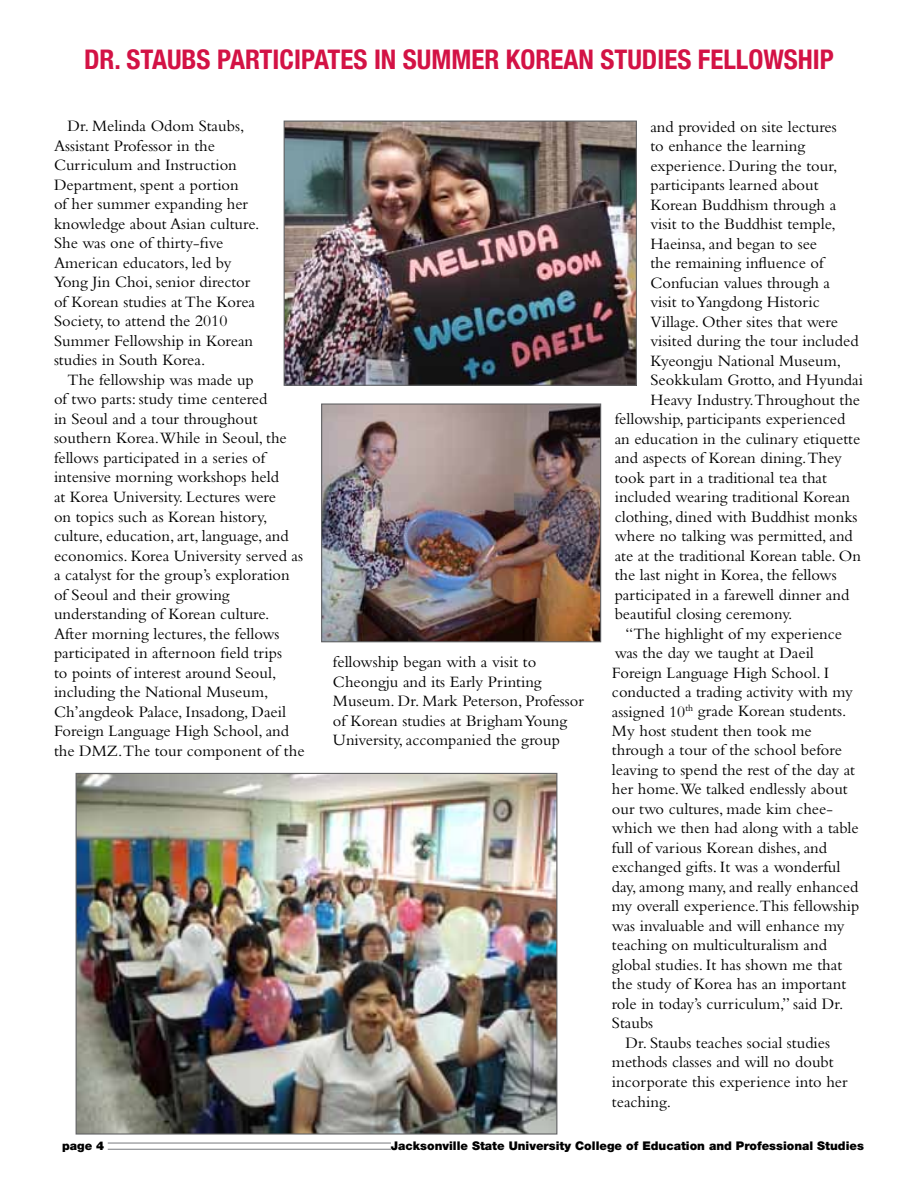
<style>
.page{position:relative;width:918px;height:1188px;background:#fff}
.page>*{position:absolute;margin:0;border:0;box-sizing:border-box;transform-origin:0 0}
.t1{font:700 condensed 27px "Helvetica Neue";color:#d31245}
.t2{font:16.5px/19.5px "Bembo Std";color:#000}
.t3{font:900 12px "Helvetica Neue";color:#000}
</style>
<div class="page">
<img style="left:286px;top:123px;width:349px;height:261px">
<div style="left:284px;top:121px;width:353px;height:265px;border:1px solid #636466"></div>
<img style="left:78px;top:775px;width:477px;height:358px">
<img style="left:323px;top:405px;width:276px;height:235px">
<div style="left:321px;top:403px;width:280px;height:239px;border:1px solid #636466"></div>
<hr style="left:108px;top:1142px;width:283px;height:2px;background:#939598">
<hr style="left:108px;top:1149px;width:283px;height:1px;background:#939598">
<h1 class="t1" style="left:84px;top:43px;width:751px">DR. STAUBS PARTICIPATES IN SUMMER KOREAN STUD IES FELLOWSHIP</h1>
<p class="t2" style="left:54px;top:116px;width:207px;text-indent:13px">Dr. Melinda Odom Staubs,<br>Assistant Professor in the<br>Curriculum and Instruction<br>Department, spent a portion<br>of her summer expanding her knowledge about Asian culture.<br>She was one of thirty-five<br>American educators, led by<br>Yong Jin Choi, senior director of Korean studies at The Korea<br>Society, to attend the 2010<br>Summer Fellowship in Korean studies in South Korea.</p>
<p class="t2" style="left:54px;top:370px;width:252px;text-indent:13px">The fellowship was made up<br>of two parts: study time centered<br>in Seoul and a tour throughout southern Korea.While in Seoul, the fellows participated in a series of intensive morning workshops held<br>at Korea University. Lectures were<br>on topics such as Korean history, culture, education, art, language, and economics. Korea University served as a catalyst for the group’s exploration of Seoul and their growing understanding of Korean culture.<br>After morning lectures, the fellows participated in afternoon field trips<br>to points of interest around Seoul, including the National Museum, Ch’angdeok Palace, Insadong, Daeil Foreign Language High School, and the DMZ.The tour component of the</p>
<p class="t2" style="left:333px;top:652px;width:253px">fellowship began with a visit to Cheongju and its Early Printing Museum. Dr. Mark Peterson, Professor of Korean studies at Brigham Young University, accompanied the group</p>
<p class="t2" style="left:650px;top:116px;width:188px">and provided on site lectures</p>
<p class="t2" style="left:650px;top:136px;width:156px">to enhance the learning</p>
<p class="t2" style="left:650px;top:155px;width:189px">experience. During the tour,</p>
<p class="t2" style="left:650px;top:175px;width:170px">participants learned about</p>
<p class="t2" style="left:650px;top:194px;width:187px">Korean Buddhism through a</p>
<p class="t2" style="left:650px;top:214px;width:187px">visit to the Buddhist temple,</p>
<p class="t2" style="left:650px;top:233px;width:168px">Haeinsa, and began to see</p>
<p class="t2" style="left:650px;top:253px;width:175px">the remaining influence of</p>
<p class="t2" style="left:650px;top:272px;width:181px">Confucian values through a</p>
<p class="t2" style="left:650px;top:292px;width:171px">visit to Yangdong Historic</p>
<p class="t2" style="left:650px;top:311px;width:189px">Village. Other sites that were</p>
<p class="t2" style="left:650px;top:331px;width:210px">visited during the tour included</p>
<p class="t2" style="left:650px;top:350px;width:192px">Kyeongju National Museum,</p>
<p class="t2" style="left:650px;top:370px;width:214px">Seokkulam Grotto, and Hyundai</p>
<p class="t2" style="left:650px;top:389px;width:211px">Heavy Industry.Throughout the</p>
<p class="t2" style="left:615px;top:409px;width:232px">fellowship, participants experienced</p>
<p class="t2" style="left:615px;top:428px;width:247px">an education in the culinary etiquette</p>
<p class="t2" style="left:615px;top:448px;width:229px">and aspects of Korean dining.They</p>
<p class="t2" style="left:615px;top:467px;width:214px">took part in a traditional tea that</p>
<p class="t2" style="left:615px;top:487px;width:237px">included wearing traditional Korean</p>
<p class="t2" style="left:615px;top:506px;width:244px">clothing, dined with Buddhist monks</p>
<p class="t2" style="left:615px;top:526px;width:240px">where no talking was permitted, and</p>
<p class="t2" style="left:615px;top:545px;width:248px">ate at the traditional Korean table. On</p>
<p class="t2" style="left:615px;top:565px;width:223px">the last night in Korea, the fellows</p>
<p class="t2" style="left:615px;top:584px;width:236px">participated in a farewell dinner and</p>
<p class="t2" style="left:615px;top:604px;width:179px">beautiful closing ceremony.</p>
<p class="t2" style="left:625px;top:623px;width:218px">“The highlight of my experience</p>
<p class="t2" style="left:615px;top:643px;width:201px">was the day we taught at Daeil</p>
<p class="t2" style="left:612px;top:662px;width:219px">Foreign Language High School. I</p>
<p class="t2" style="left:612px;top:682px;width:242px">conducted a trading activity with my</p>
<p class="t2" style="left:612px;top:701px;width:236px">assigned 10<sup>th</sup> grade Korean students.</p>
<p class="t2" style="left:612px;top:721px;width:201px">My host student then took me</p>
<p class="t2" style="left:612px;top:740px;width:231px">through a tour of the school before</p>
<p class="t2" style="left:612px;top:760px;width:245px">leaving to spend the rest of the day at</p>
<p class="t2" style="left:612px;top:779px;width:237px">her home.We talked endlessly about</p>
<p class="t2" style="left:612px;top:799px;width:222px">our two cultures, made kim chee-</p>
<p class="t2" style="left:612px;top:818px;width:248px">which we then had along with a table</p>
<p class="t2" style="left:612px;top:838px;width:217px">full of various Korean dishes, and</p>
<p class="t2" style="left:612px;top:857px;width:230px">exchanged gifts. It was a wonderful</p>
<p class="t2" style="left:612px;top:877px;width:248px">day, among many, and really enhanced</p>
<p class="t2" style="left:612px;top:896px;width:249px">my overall experience.This fellowship</p>
<p class="t2" style="left:612px;top:916px;width:234px">was invaluable and will enhance my</p>
<p class="t2" style="left:612px;top:935px;width:217px">teaching on multiculturalism and</p>
<p class="t2" style="left:612px;top:955px;width:232px">global studies. It has shown me that</p>
<p class="t2" style="left:612px;top:974px;width:236px">the study of Korea has an important</p>
<p class="t2" style="left:612px;top:994px;width:233px">role in today’s curriculum,” said Dr.</p>
<p class="t2" style="left:612px;top:1013px;width:43px">Staubs</p>
<p class="t2" style="left:625px;top:1033px;width:206px">Dr. Staubs teaches social studies</p>
<p class="t2" style="left:612px;top:1052px;width:223px">methods classes and will no doubt</p>
<p class="t2" style="left:612px;top:1072px;width:237px">incorporate this experience into her</p>
<p class="t2" style="left:612px;top:1091px;width:61px">teaching.</p>
<p class="t3" style="left:62px;top:1139px;width:44px">page 4</p>
<p class="t3" style="left:391px;top:1139px;width:475px">Jacksonville State University College of Education and Professional Studies</p>
</div>
